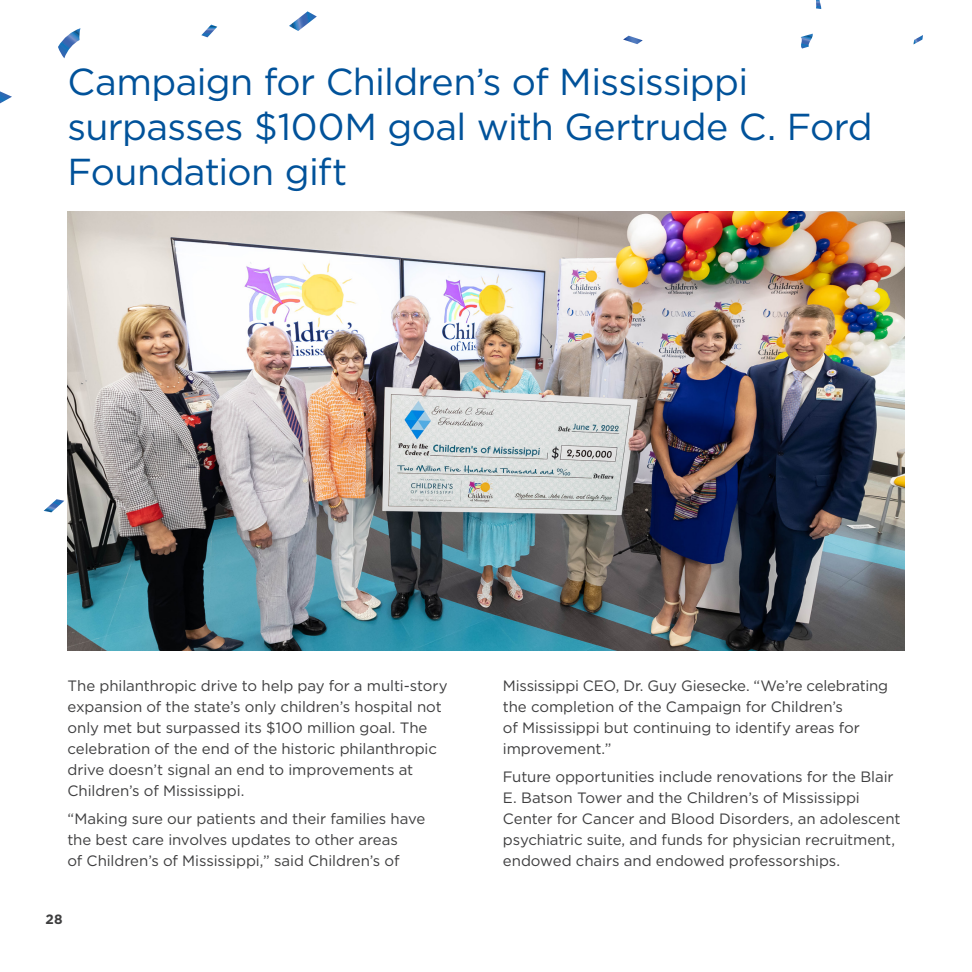
<style>
.page{position:relative;width:972px;height:972px;background:#fff}
.page>*{position:absolute;margin:0;border:0;box-sizing:border-box;transform-origin:0 0}
.text{font:37.5px/45px "Gotham";letter-spacing:-.015em;color:#01529a}
.text-2{font:15px/21px "Gotham";letter-spacing:-.005em;color:#3e3e3f}
.t1{font:700 13.5px "Gotham";color:#3e3e3f}
</style>
<div class="page">
<svg style="left:800px;top:34px;width:13px;height:15px"></svg>
<svg style="left:816px;top:0;width:5px;height:9px"></svg>
<svg style="left:913px;top:35px;width:10px;height:9px"></svg>
<svg style="left:289px;top:11px;width:28px;height:17px"></svg>
<svg style="left:208px;top:25px;width:9px;height:3px"></svg>
<svg style="left:0;top:91px;width:12px;height:12px"></svg>
<svg style="left:44px;top:499px;width:20px;height:13px"></svg>
<svg style="left:58px;top:28px;width:681px;height:213px"></svg>
<img style="left:68px;top:212px;width:836px;height:438px">
<p class="text" style="left:68px;top:58px;width:807px">Campaign for Children’s of Mississippi surpasses $100M goal with Gertrude C. Ford<br>Foundation gift</p>
<p class="text-2" style="left:68px;top:675px;width:382px">The philanthropic drive to help pay for a multi-story expansion of the state’s only children’s hospital not only met but surpassed its $100 million goal. The celebration of the end of the historic philanthropic drive doesn’t signal an end to improvements at Children’s of Mississippi.</p>
<p class="text-2" style="left:68px;top:808px;width:359px">“Making sure our patients and their families have the best care involves updates to other areas<br>of Children’s of Mississippi,” said Children’s of</p>
<p class="t1" style="left:45px;top:911px;width:19px">28</p>
<p class="text-2" style="left:503px;top:675px;width:387px">Mississippi CEO, Dr. Guy Giesecke. “We’re celebrating the completion of the Campaign for Children’s<br>of Mississippi but continuing to identify areas for improvement.”</p>
<p class="text-2" style="left:503px;top:766px;width:399px">Future opportunities include renovations for the Blair E. Batson Tower and the Children’s of Mississippi Center for Cancer and Blood Disorders, an adolescent psychiatric suite, and funds for physician recruitment, endowed chairs and endowed professorships.</p>
</div>
